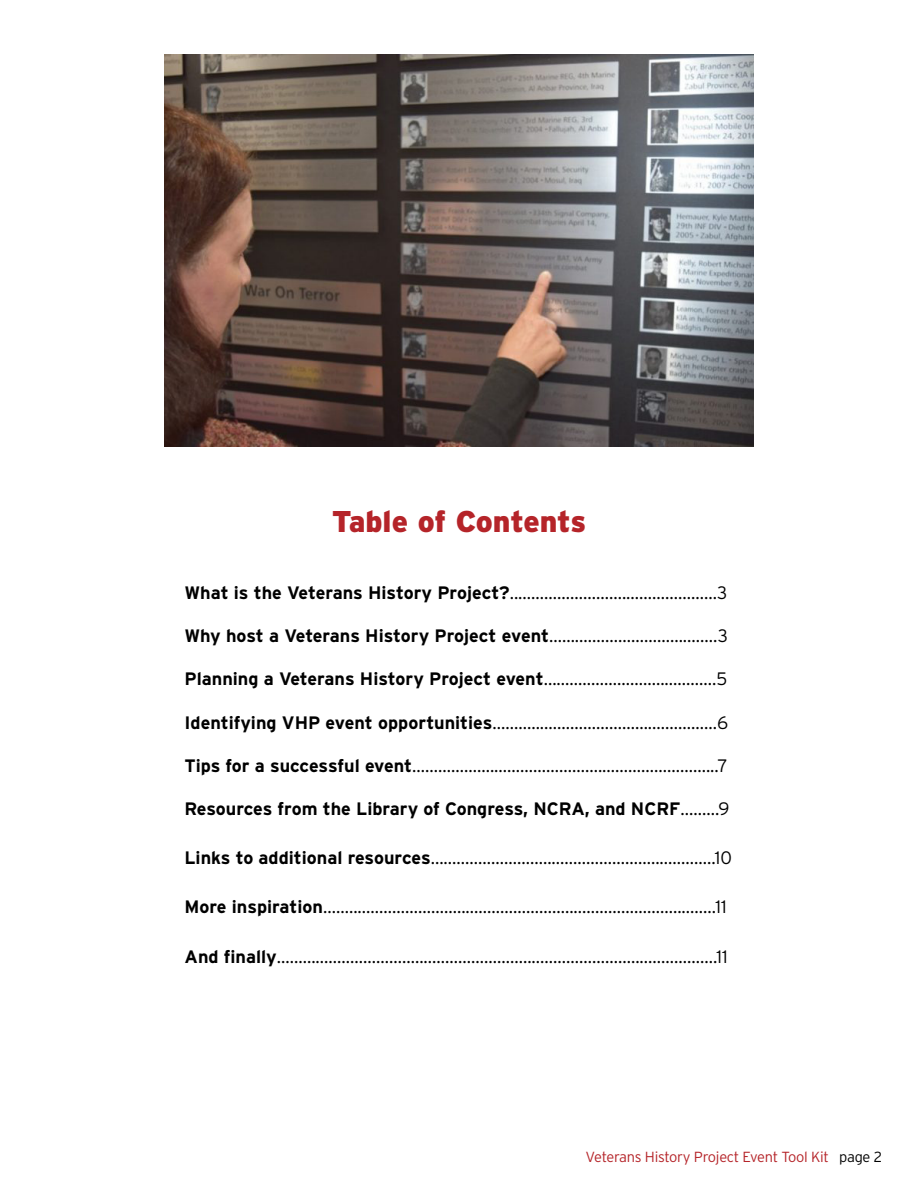
<style>
.page{position:relative;width:918px;height:1188px;background:#fff}
.page>*{position:absolute;margin:0;border:0;box-sizing:border-box;transform-origin:0 0}
.t1{font:900 30px "Interstate";letter-spacing:-.005em;color:#b52429}
.t2{font:300 18px "Interstate";color:#000}
.t3{font:700 18px "Interstate";color:#000}
.t4{font:300 14.7px "Interstate";letter-spacing:-.02em;color:#b52429}
.s1{font-weight:700}
.s2{font-weight:300}
.s3{color:#000}
</style>
<div class="page">
<img style="left:164px;top:54px;width:590px;height:393px">
<h1 class="t1" style="left:332px;top:504px;width:256px">Table of Contents</h1>
<p class="t2" style="left:184px;top:583px;width:544px"><span class="s1">What is the Veterans History Project?</span>................................................3</p>
<p class="t2" style="left:184px;top:626px;width:545px"><span class="s1">Why host a Veterans History Project event</span>.......................................3</p>
<p class="t2" style="left:184px;top:669px;width:544px"><span class="s1">Planning a Veterans History Project event</span>........................................5</p>
<p class="t2" style="left:184px;top:712px;width:545px"><span class="s1">Identifying VHP event opportunities</span>....................................................6</p>
<p class="t2" style="left:184px;top:755px;width:545px"><span class="s1">Tips for a successful event</span>.......................................................................7</p>
<p class="t3" style="left:184px;top:799px;width:547px">Resources from the Library of Congress, NCRA, and NCRF<span class="s2">.........9</span></p>
<p class="t2" style="left:184px;top:848px;width:549px"><span class="s1">Links to additional resources</span>..................................................................10</p>
<p class="t2" style="left:184px;top:897px;width:544px"><span class="s1">More inspiration</span>...........................................................................................11</p>
<p class="t2" style="left:184px;top:946px;width:545px"><span class="s1">And finally</span>…...................................................................................................11</p>
<p class="t4" style="left:586px;top:1148px;width:298px">Veterans History Project Event Tool Kit <span class="s3">page 2</span></p>
</div>
